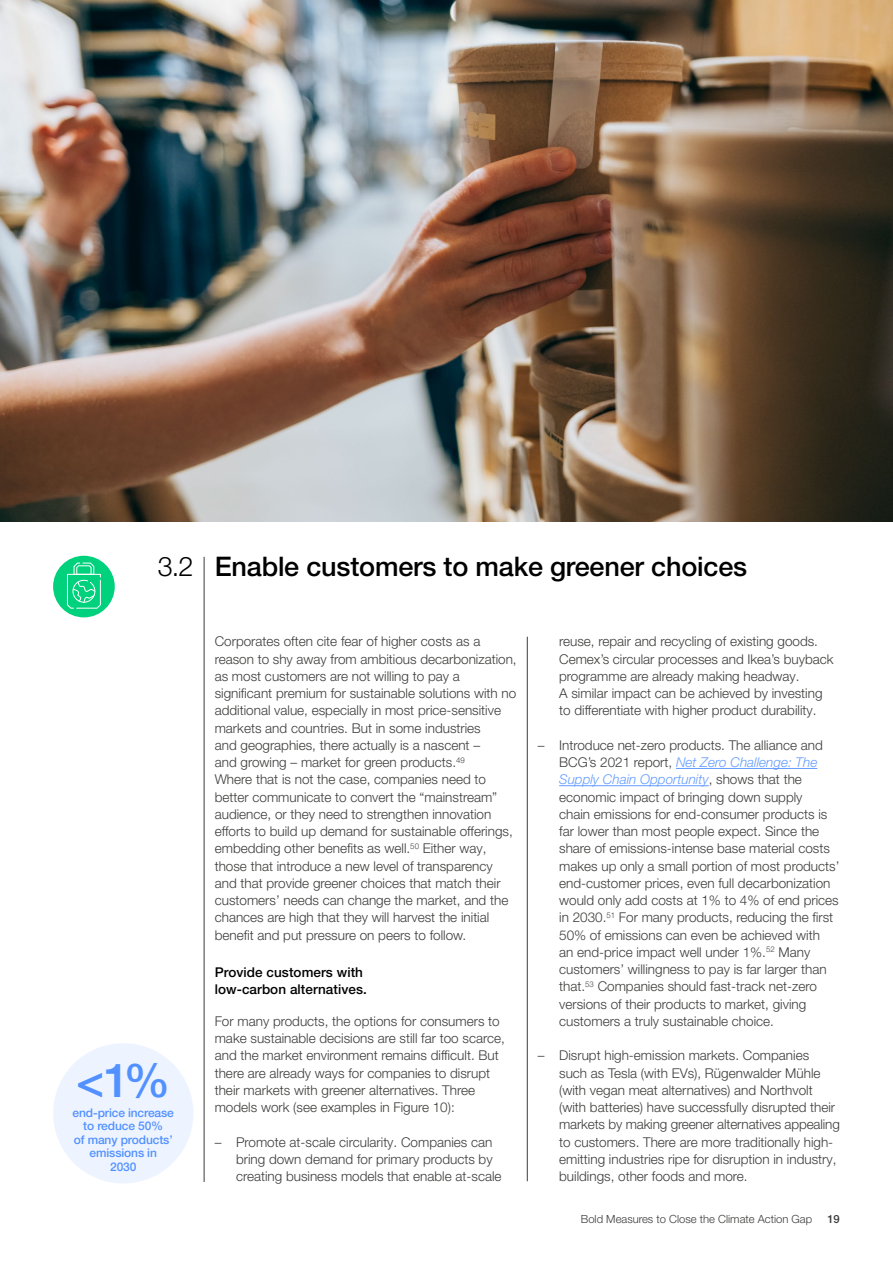
<style>
.page{position:relative;width:893px;height:1263px;background:#fff}
.page>*{position:absolute;margin:0;border:0;box-sizing:border-box;transform-origin:0 0}
.t1{font:500 46.95px "Helvetica Neue LT Pro";color:#5291ff}
.t2{font:500 27px "Helvetica Neue LT Pro";letter-spacing:-.005em;color:#000}
.t3{font:300 13.5px/17.2px "Helvetica Neue LT Pro";color:#3c3c3b}
.t4{font:500 13.5px/17.2px "Helvetica Neue LT Pro";letter-spacing:.005em;color:#000}
.t5{font:500 12px/13.5px "Helvetica Neue LT Pro";letter-spacing:-.01em;color:#5291ff;text-align:center}
.t6{font:300 11.25px "Helvetica Neue LT Pro";color:#3c3c3b}
.t7{font:500 11.25px "Helvetica Neue LT Pro";color:#3c3c3b}
.s1{font-weight:300}
.s2{font-style:italic;color:#639cff}
</style>
<div class="page">
<hr style="left:204px;top:557px;width:1px;height:625px;background:#3c3c3b">
<hr style="left:676px;top:768px;width:141px;height:1px;background:#639cff">
<hr style="left:559px;top:785px;width:150px;height:1px;background:#639cff">
<hr style="left:527px;top:637px;width:1px;height:544px;background:#3c3c3b">
<img style="left:0;top:0;width:893px;height:522px">
<div style="left:53px;top:1043px;width:140px;height:140px;background:#eef4ff;border-radius:50%"></div>
<div style="left:53px;top:556px;width:62px;height:61px;background:#00d17d;border-radius:50%"></div>
<svg style="left:67px;top:562px;width:34px;height:47px"></svg>
<h2 class="t2" style="left:158px;top:550px;width:591px"><span class="s1">3.2</span> Enable customers to make greener choices</h2>
<h1 class="t1" style="left:76px;top:1052px;width:96px">&lt;1%</h1>
<p class="t5" style="left:73px;top:1105px;width:103px">end-price increase to reduce 50%<br>of many products’ emissions in<br>2030</p>
<p class="t3" style="left:215px;top:633px;width:303px">Corporates often cite fear of higher costs as a reason to shy away from ambitious decarbonization, as most customers are not willing to pay a significant premium for sustainable solutions with no additional value, especially in most price-sensitive markets and countries. But in some industries<br>and geographies, there actually is a nascent –<br>and growing – market for green products.<sup>49<br></sup>Where that is not the case, companies need to better communicate to convert the “mainstream” audience, or they need to strengthen innovation efforts to build up demand for sustainable offerings, embedding other benefits as well.<sup>50</sup> Either way, those that introduce a new level of transparency and that provide greener choices that match their customers’ needs can change the market, and the chances are high that they will harvest the initial benefit and put pressure on peers to follow.</p>
<p class="t4" style="left:215px;top:963px;width:154px">Provide customers with low-carbon alternatives.</p>
<p class="t3" style="left:215px;top:1012px;width:292px">For many products, the options for consumers to make sustainable decisions are still far too scarce, and the market environment remains difficult. But there are already ways for companies to disrupt their markets with greener alternatives. Three models work (see examples in Figure 10):</p>
<p class="t3" style="left:236px;top:1133px;width:267px;text-indent:-21px">– Promote at-scale circularity. Companies can bring down demand for primary products by creating business models that enable at-scale</p>
<p class="t3" style="left:559px;top:633px;width:276px">reuse, repair and recycling of existing goods.<br>Cemex’s circular processes and Ikea’s buyback programme are already making headway.<br>A similar impact can be achieved by investing to differentiate with higher product durability.</p>
<p class="t3" style="left:559px;top:736px;width:282px;text-indent:-21px">– Introduce net-zero products. The alliance and BCG’s 2021 report, <span class="s2">Net Zero Challenge: The Supply Chain Opportunity</span>, shows that the economic impact of bringing down supply<br>chain emissions for end-consumer products is far lower than most people expect. Since the share of emissions-intense base material costs makes up only a small portion of most products’ end-customer prices, even full decarbonization would only add costs at 1% to 4% of end prices in 2030.<sup>51</sup> For many products, reducing the first 50% of emissions can even be achieved with<br>an end-price impact well under 1%.<sup>52</sup> Many customers’ willingness to pay is far larger than that.<sup>53</sup> Companies should fast-track net-zero versions of their products to market, giving customers a truly sustainable choice.</p>
<p class="t3" style="left:559px;top:1047px;width:282px;text-indent:-21px">– Disrupt high-emission markets. Companies such as Tesla (with EVs), Rügenwalder Mühle (with vegan meat alternatives) and Northvolt (with batteries) have successfully disrupted their markets by making greener alternatives appealing to customers. There are more traditionally high&shy;emitting industries ripe for disruption in industry, buildings, other foods and more.</p>
<p class="t6" style="left:581px;top:1212px;width:233px">Bold Measures to Close the Climate Action Gap</p>
<p class="t7" style="left:827px;top:1212px;width:14px">19</p>
</div>
